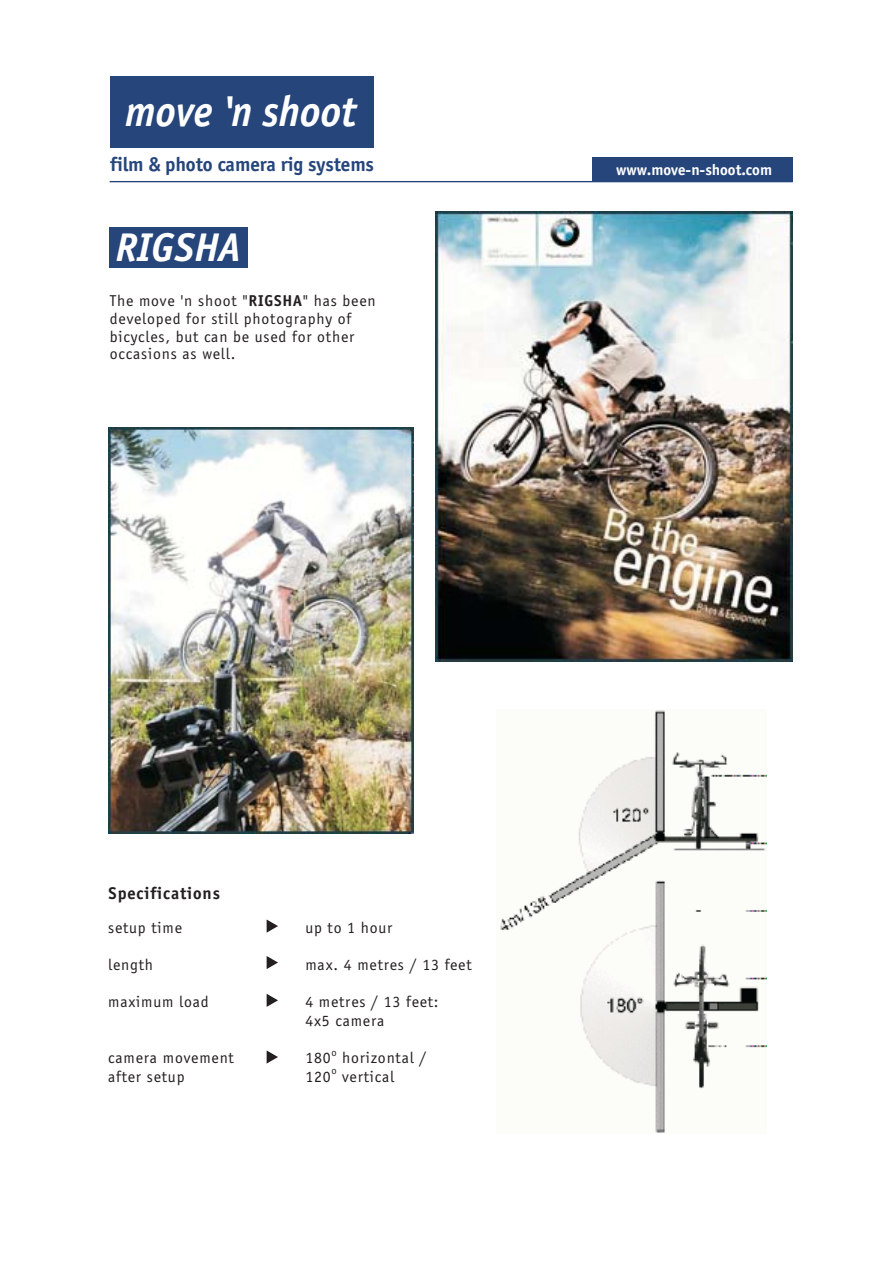
<style>
.page{position:relative;width:893px;height:1263px;background:#fff}
.page>*{position:absolute;margin:0;border:0;box-sizing:border-box;transform-origin:0 0}
.t1{font:italic 700 44.55px "Officina Sans";color:#fff;scale:.93 1}
.t2{font:italic 700 41.25px "Officina Sans";color:#fff}
.t3{font:700 20.4px "Officina Sans";letter-spacing:-.005em;color:#25457b}
.t4{font:700 17.55px "Officina Sans";letter-spacing:.05em;color:#231f20}
.t5{font:16.2px/17.9px "Officina Sans";letter-spacing:.05em;color:#231f20}
.t6{font:700 15.9px "Officina Sans";color:#fff}
.t7{font:10.8px "Officina Sans";color:#231f20}
.s1{font-weight:700}
</style>
<div class="page">
<img style="left:435px;top:211px;width:357px;height:450px">
<div style="left:592px;top:157px;width:200px;height:24px;background:#25457b"></div>
<svg style="left:266px;top:920px;width:12px;height:13px"></svg>
<svg style="left:266px;top:956px;width:12px;height:13px"></svg>
<svg style="left:266px;top:994px;width:12px;height:13px"></svg>
<svg style="left:266px;top:1050px;width:12px;height:14px"></svg>
<img style="left:500px;top:710px;width:266px;height:423px">
<img style="left:109px;top:427px;width:304px;height:406px">
<div style="left:110px;top:76px;width:263px;height:72px;background:#25457b"></div>
<div style="left:110px;top:227px;width:138px;height:41px;background:#25457b"></div>
<hr style="left:110px;top:181px;width:682px;height:1px;background:#25457b">
<h1 class="t1" style="left:125px;top:94px;width:250px">move 'n shoot</h1>
<p class="t3" style="left:110px;top:156px;width:265px">film &amp; photo camera rig systems</p>
<h2 class="t2" style="left:116px;top:232px;width:126px">RIGSHA</h2>
<p class="t5" style="left:110px;top:293px;width:267px">The move 'n shoot "<span class="s1">RIGSHA</span>" has been developed for still photography of bicycles, but can be used for other occasions as well.</p>
<p class="t6" style="left:616px;top:164px;width:157px">www.move-n-shoot.com</p>
<p class="t4" style="left:109px;top:886px;width:113px">Specifications</p>
<p class="t5" style="left:108px;top:920px;width:75px">setup time</p>
<p class="t5" style="left:108px;top:957px;width:46px">length</p>
<p class="t5" style="left:108px;top:994px;width:102px">maximum load</p>
<p class="t5" style="left:108px;top:1050px;width:127px;line-height:18.6px">camera movement after setup</p>
<p class="t5" style="left:305px;top:920px;width:88px">up to 1 hour</p>
<p class="t5" style="left:305px;top:957px;width:168px">max. 4 metres / 13 feet</p>
<p class="t5" style="left:305px;top:994px;width:135px;line-height:18.6px">4 metres / 13 feet:<br>4x5 camera</p>
<p class="t5" style="left:305px;top:1050px;width:27px">180</p>
<p class="t7" style="left:331px;top:1048px;width:7px">o</p>
<p class="t5" style="left:342px;top:1050px;width:86px">horizontal /</p>
<p class="t5" style="left:305px;top:1069px;width:27px">120</p>
<p class="t7" style="left:331px;top:1066px;width:7px">o</p>
<p class="t5" style="left:342px;top:1069px;width:54px">vertical</p>
</div>
